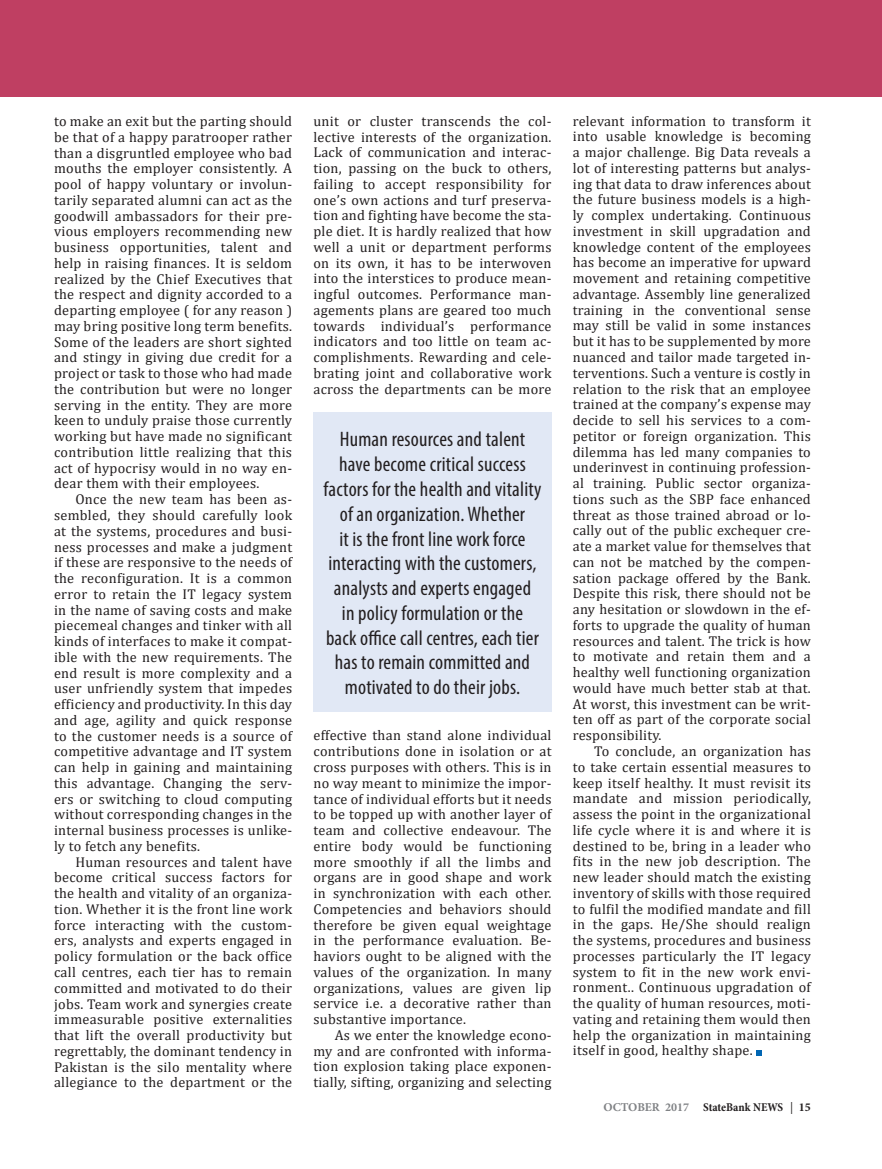
<style>
.page{position:relative;width:882px;height:1169px;background:#fff}
.page>*{position:absolute;margin:0;border:0;box-sizing:border-box;transform-origin:0 0}
.t1{font:condensed 21px/24.8px "Myriad Pro";letter-spacing:.01em;color:#231f20;text-align:center}
.t2{font:14.25px/15.8px "Cambria";letter-spacing:.02em;color:#231f20;text-align:justify}
.t3{font:700 condensed 12px "Minion Pro";color:#231f20}
.s1{font-stretch:normal;color:#808285}
.s2{font-weight:400;font-stretch:normal}
.s3{font-stretch:normal}
</style>
<div class="page">
<svg style="left:756px;top:1050px;width:5px;height:5px"></svg>
<div style="left:313px;top:412px;width:238px;height:300px;background:#e1e8f5"></div>
<div style="left:0;top:0;width:881px;height:97px;background:#bf3f62"></div>
<p class="t2" style="left:54px;top:113px;width:239px">to make an exit but the parting should be that of a happy paratrooper rather than a disgruntled employee who bad mouths the employer consistently. A pool of happy voluntary or involun&shy;tarily separated alumni can act as the goodwill ambassadors for their pre&shy;vious employers recommending new business opportunities, talent and help in raising finances. It is seldom realized by the Chief Executives that the respect and dignity accorded to a departing employee ( for any reason ) may bring positive long term benefits.<br>Some of the leaders are short sighted and stingy in giving due credit for a project or task to those who had made the contribution but were no longer serving in the entity. They are more keen to unduly praise those currently working but have made no significant contribution little realizing that this act of hypocrisy would in no way en&shy;dear them with their employees.</p>
<p class="t2" style="left:54px;top:491px;width:239px;text-indent:21px">Once the new team has been as&shy;sembled, they should carefully look at the systems, procedures and busi&shy;ness processes and make a judgment if these are responsive to the needs of the reconfiguration. It is a common error to retain the IT legacy system in the name of saving costs and make piecemeal changes and tinker with all kinds of interfaces to make it compat&shy;ible with the new requirements. The end result is more complexity and a user unfriendly system that impedes efficiency and productivity. In this day and age, agility and quick response to the customer needs is a source of competitive advantage and IT system can help in gaining and maintaining this advantage. Changing the serv&shy;ers or switching to cloud computing without corresponding changes in the internal business processes is unlike&shy;ly to fetch any benefits.</p>
<p class="t2" style="left:54px;top:853px;width:239px;text-indent:21px">Human resources and talent have become critical success factors for the health and vitality of an organiza&shy;tion. Whether it is the front line work force interacting with the custom&shy;ers, analysts and experts engaged in policy formulation or the back office call centres, each tier has to remain committed and motivated to do their jobs. Team work and synergies create immeasurable positive externalities that lift the overall productivity but regrettably, the dominant tendency in Pakistan is the silo mentality where allegiance to the department or the</p>
<p class="t2" style="left:313px;top:113px;width:239px">unit or cluster transcends the col&shy;lective interests of the organization.<br>Lack of communication and interac&shy;tion, passing on the buck to others, failing to accept responsibility for one’s own actions and turf preserva&shy;tion and fighting have become the sta&shy;ple diet. It is hardly realized that how well a unit or department performs on its own, it has to be interwoven into the interstices to produce mean&shy;ingful outcomes. Performance man&shy;agements plans are geared too much towards individual’s performance indicators and too little on team ac&shy;complishments. Rewarding and cele&shy;brating joint and collaborative work across the departments can be more</p>
<p class="t1" style="left:323px;top:427px;width:219px">Human resources and talent have become critical success factors for the health and vitality of an organization. Whether<br>it is the front line work force interacting with the customers, analysts and experts engaged<br>in policy formulation or the<br>back office call centres, each tier has to remain committed and motivated to do their jobs.</p>
<p class="t2" style="left:313px;top:727px;width:239px">effective than stand alone individual contributions done in isolation or at cross purposes with others. This is in no way meant to minimize the impor&shy;tance of individual efforts but it needs to be topped up with another layer of team and collective endeavour. The entire body would be functioning more smoothly if all the limbs and organs are in good shape and work in synchronization with each other.<br>Competencies and behaviors should therefore be given equal weightage in the performance evaluation. Be&shy;haviors ought to be aligned with the values of the organization. In many organizations, values are given lip service i.e. a decorative rather than substantive importance.</p>
<p class="t2" style="left:313px;top:1026px;width:239px;text-indent:21px">As we enter the knowledge econo&shy;my and are confronted with informa&shy;tion explosion taking place exponen&shy;tially, sifting, organizing and selecting</p>
<p class="t2" style="left:572px;top:113px;width:239px">relevant information to transform it into usable knowledge is becoming a major challenge. Big Data reveals a lot of interesting patterns but analys&shy;ing that data to draw inferences about the future business models is a high&shy;ly complex undertaking. Continuous investment in skill upgradation and knowledge content of the employees has become an imperative for upward movement and retaining competitive advantage. Assembly line generalized training in the conventional sense may still be valid in some instances but it has to be supplemented by more nuanced and tailor made targeted in&shy;terventions. Such a venture is costly in relation to the risk that an employee trained at the company’s expense may decide to sell his services to a com&shy;petitor or foreign organization. This dilemma has led many companies to underinvest in continuing profession&shy;al training. Public sector organiza&shy;tions such as the SBP face enhanced threat as those trained abroad or lo&shy;cally out of the public exchequer cre&shy;ate a market value for themselves that can not be matched by the compen&shy;sation package offered by the Bank.<br>Despite this risk, there should not be any hesitation or slowdown in the ef&shy;forts to upgrade the quality of human resources and talent. The trick is how to motivate and retain them and a healthy well functioning organization would have much better stab at that.<br>At worst, this investment can be writ&shy;ten off as part of the corporate social responsibility.</p>
<p class="t2" style="left:572px;top:743px;width:239px;text-indent:21px">To conclude, an organization has to take certain essential measures to keep itself healthy. It must revisit its mandate and mission periodically, assess the point in the organizational life cycle where it is and where it is destined to be, bring in a leader who fits in the new job description. The new leader should match the existing inventory of skills with those required to fulfil the modified mandate and fill in the gaps. He/She should realign the systems, procedures and business processes particularly the IT legacy system to fit in the new work envi&shy;ronment.. Continuous upgradation of the quality of human resources, moti&shy;vating and retaining them would then help the organization in maintaining itself in good, healthy shape.</p>
<p class="t3" style="left:603px;top:1098px;width:209px"><span class="s1">OCTOBER 2017</span> StateBank NEWS <span class="s2">|</span> <span class="s3">15</span></p>
</div>
